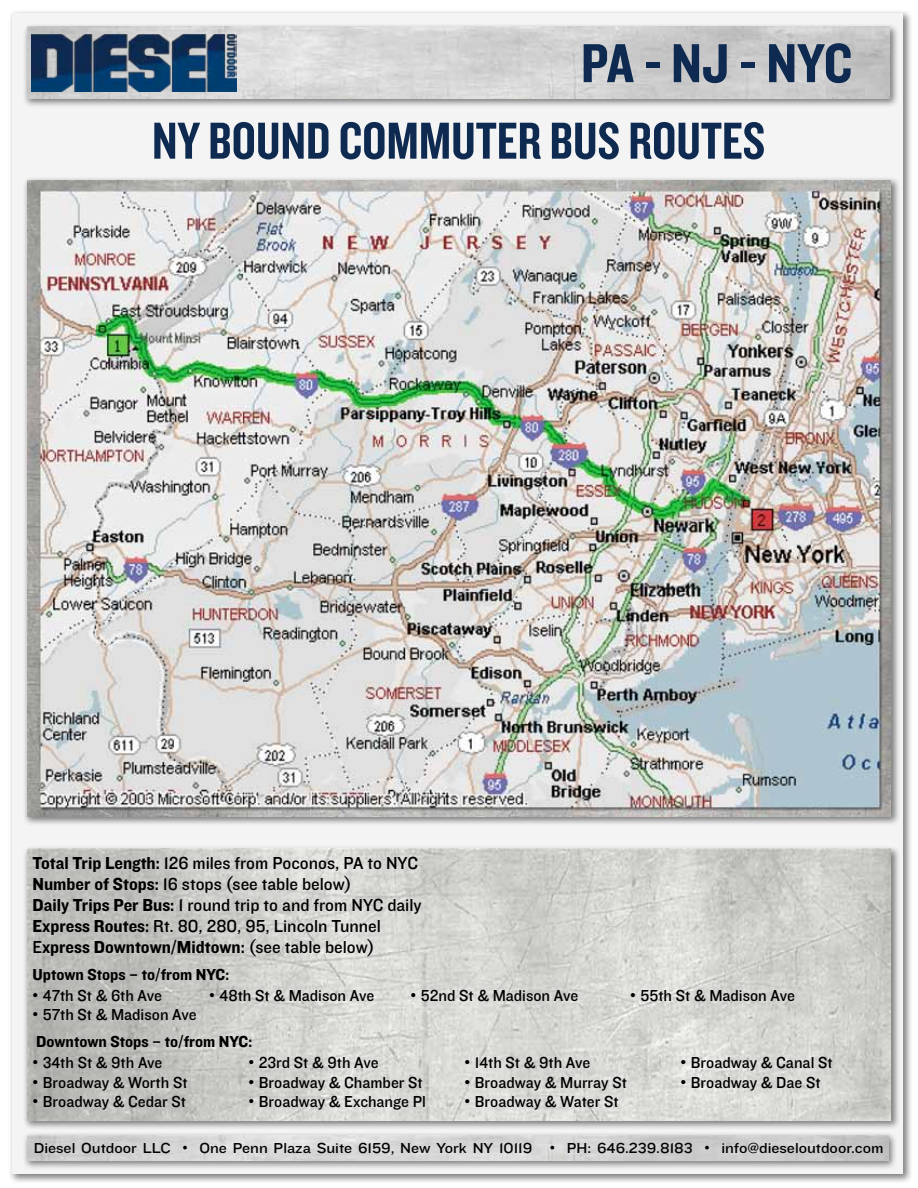
<style>
.page{position:relative;width:918px;height:1188px;background:#fff}
.page>*{position:absolute;margin:0;border:0;box-sizing:border-box;transform-origin:0 0}
.t1{font:57px "Knockout HTF50 Welterweight";letter-spacing:-.01em;color:#0e2a50}
.t2{font:54px "Knockout HTF49 Liteweight";color:#0e2a50}
.t3{font:18px/21px "Knockout HTF31 Junior Middlewt";color:#000}
.t4{font:18px "Knockout HTF51 Middleweight";color:#000}
.t5{font:16.5px "Knockout HTF31 Junior Middlewt";color:#000}
.t6{font:16.5px "Knockout HTF51 Middleweight";color:#000}
.t7{font:15px "Knockout HTF32 Junior Cruiserwt";color:#000}
.s1{font-family:"Knockout HTF51 Middleweight"}
.s2{font-family:"Knockout HTF31 Junior Middlewt"}
.s3{font-family:"Arial"}
</style>
<div class="page">
<div style="left:8px;top:9px;width:905px;height:1176px;background:#000;opacity:.5"></div>
<div style="left:12px;top:14px;width:891px;height:1160px;background:#f4f4f4"></div>
<div style="left:22px;top:23px;width:877px;height:86px;background:#000;opacity:.5"></div>
<img style="left:27px;top:27px;width:863px;height:71px">
<div style="left:22px;top:1131px;width:876px;height:39px;background:#000;opacity:.5"></div>
<img style="left:27px;top:1136px;width:861px;height:24px">
<div style="left:22px;top:176px;width:879px;height:650px;background:#000;opacity:.5"></div>
<img style="left:27px;top:180px;width:864px;height:636px">
<img style="left:32px;top:33px;width:205px;height:58px">
<div style="left:22px;top:845px;width:879px;height:285px;background:#000;opacity:.5"></div>
<img style="left:27px;top:849px;width:864px;height:271px">
<h1 class="t1" style="left:581px;top:34px;width:273px">PA - NJ - NYC</h1>
<h2 class="t2" style="left:152px;top:113px;width:615px">NY BOUND COMMUTER BUS ROUTES</h2>
<p class="t3" style="left:33px;top:853px;width:391px"><span class="s1">Total Trip Length:</span> 126 miles from Poconos, PA to NYC <span class="s1">Number of Stops:</span> 16 stops (see table below)<br><span class="s1">Daily Trips Per Bus:</span> 1 round trip to and from NYC daily <span class="s1">Express Routes:</span> Rt. 80, 280, 95, Lincoln Tunnel</p>
<p class="t4" style="left:33px;top:937px;width:344px"><span class="s2">E</span>xpress Downtown/Midtown: <span class="s2">(see table below)</span></p>
<p class="t6" style="left:33px;top:966px;width:198px">Uptown Stops – to/from NYC:</p>
<p class="t5" style="left:33px;top:987px;width:131px"><span class="s3">•</span> 47th St &amp; 6th Ave</p>
<p class="t5" style="left:209px;top:987px;width:167px"><span class="s3">•</span> 48th St &amp; Madison Ave</p>
<p class="t5" style="left:411px;top:987px;width:169px"><span class="s3">•</span> 52nd St &amp; Madison Ave</p>
<p class="t5" style="left:630px;top:987px;width:166px"><span class="s3">•</span> 55th St &amp; Madison Ave</p>
<p class="t5" style="left:33px;top:1006px;width:166px"><span class="s3">•</span> 57th St &amp; Madison Ave</p>
<p class="t6" style="left:36px;top:1033px;width:217px">Downtown Stops – to/from NYC:</p>
<p class="t5" style="left:33px;top:1054px;width:131px"><span class="s3">•</span> 34th St &amp; 9th Ave</p>
<p class="t5" style="left:249px;top:1054px;width:132px"><span class="s3">•</span> 23rd St &amp; 9th Ave</p>
<p class="t5" style="left:465px;top:1054px;width:127px"><span class="s3">•</span> 14th St &amp; 9th Ave</p>
<p class="t5" style="left:681px;top:1054px;width:154px"><span class="s3">•</span> Broadway &amp; Canal St</p>
<p class="t5" style="left:33px;top:1074px;width:157px"><span class="s3">•</span> Broadway &amp; Worth St</p>
<p class="t5" style="left:249px;top:1074px;width:176px"><span class="s3">•</span> Broadway &amp; Chamber St</p>
<p class="t5" style="left:465px;top:1074px;width:164px"><span class="s3">•</span> Broadway &amp; Murray St</p>
<p class="t5" style="left:681px;top:1074px;width:142px"><span class="s3">•</span> Broadway &amp; Dae St</p>
<p class="t5" style="left:33px;top:1093px;width:155px"><span class="s3">•</span> Broadway &amp; Cedar St</p>
<p class="t5" style="left:249px;top:1093px;width:179px"><span class="s3">•</span> Broadway &amp; Exchange Pl</p>
<p class="t5" style="left:465px;top:1093px;width:156px"><span class="s3">•</span> Broadway &amp; Water St</p>
<p class="t7" style="left:34px;top:1140px;width:851px">Diesel Outdoor LLC <span class="s3">•</span> One Penn Plaza Suite 6159, New York NY 10119 <span class="s3">•</span> PH: 646.239.8183 <span class="s3">•</span> info@dieseloutdoor.com</p>
</div>
